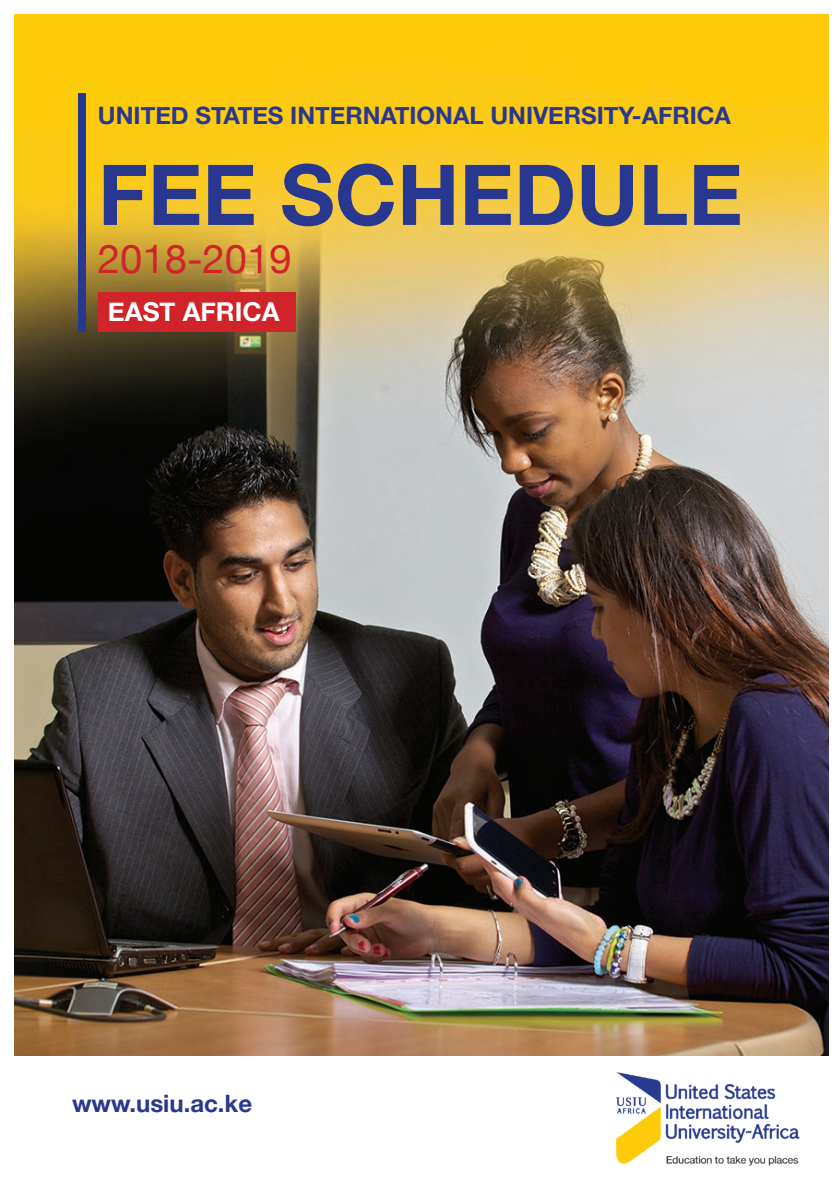
<style>
.page{position:relative;width:840px;height:1191px;background:#fff}
.page>*{position:absolute;margin:0;border:0;box-sizing:border-box;transform-origin:0 0}
.t1{font:700 84px "Helvetica Neue";color:#283890}
.t2{font:40px "Helvetica Neue";color:#d1232a}
.t3{font:700 26px "Helvetica Neue";color:#fff}
.t4{font:700 24px "Helvetica Neue";color:#283890}
</style>
<div class="page">
<img style="left:14px;top:14px;width:814px;height:1041px">
<img style="left:616px;top:1072px;width:184px;height:94px">
<div style="left:78px;top:93px;width:7px;height:239px;background:#283890"></div>
<div style="left:98px;top:292px;width:197px;height:40px;background:#d1232a"></div>
<p class="t4" style="left:98px;top:97px;width:634px">UNITED STATES INTERNATIONAL UNIVERSITY-AFRICA</p>
<h1 class="t1" style="left:98px;top:129px;width:646px">FEE SCHEDULE</h1>
<h2 class="t2" style="left:98px;top:230px;width:195px">2018-2019</h2>
<p class="t3" style="left:108px;top:292px;width:173px">EAST AFRICA</p>
<p class="t4" style="left:72px;top:1085px;width:181px">www.usiu.ac.ke</p>
</div>
